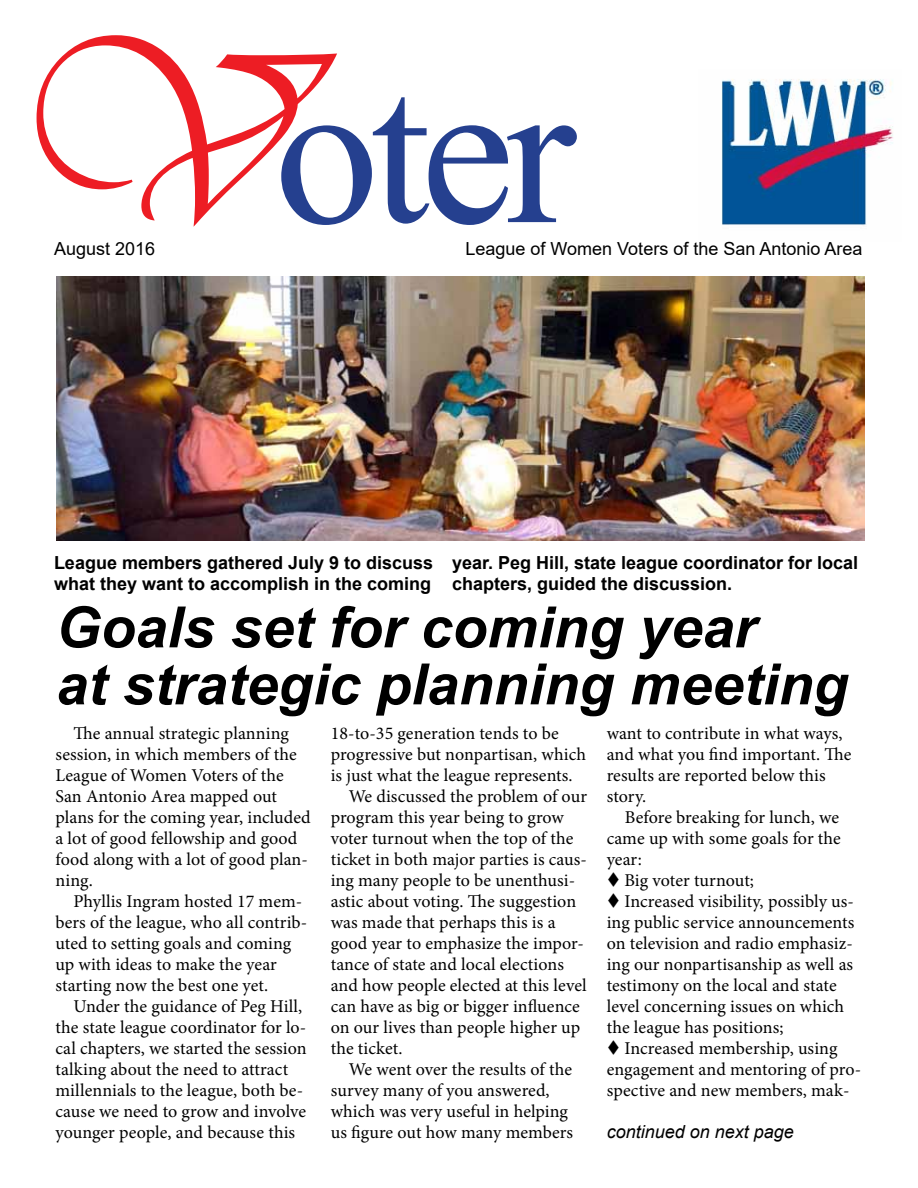
<style>
.page{position:relative;width:918px;height:1188px;background:#fff}
.page>*{position:absolute;margin:0;border:0;box-sizing:border-box;transform-origin:0 0}
.t1{font:255px "Vivaldii";color:#ed1d24}
.t2{font:210px "Times New Roman";color:#25408f}
.t3{font:italic 700 57px/57px "Arial";color:#000}
.t4{font:18px/21px "Minion Pro";color:#000}
.t5{font:700 18px/21.6px "Arial";color:#000}
.t6{font:18px "Arial";color:#000}
.t7{font:italic 18px "Arial";color:#000}
</style>
<div class="page">
<img style="left:721px;top:79px;width:172px;height:146px">
<img style="left:56px;top:276px;width:809px;height:265px">
<h1 class="t1" style="left:0;top:-6px;width:295px">V</h1>
<p class="t6" style="left:54px;top:236px;width:103px">August 2016</p>
<h2 class="t2" style="left:274px;top:4px;width:303px">oter</h2>
<p class="t6" style="left:466px;top:236px;width:398px">League of Women Voters of the San Antonio Area</p>
<p class="t5" style="left:54px;top:552px;width:381px">League members gathered July 9 to discuss what they want to accomplish in the coming</p>
<p class="t5" style="left:452px;top:552px;width:408px">year. Peg Hill, state league coordinator for local chapters, guided the discussion.</p>
<h3 class="t3" style="left:56px;top:601px;width:793px">Goals set for coming year<br>at strategic planning meeting</h3>
<p class="t4" style="left:55px;top:723px;width:257px;text-indent:18px">The annual strategic planning session, in which members of the<br>League of Women Voters of the<br>San Antonio Area mapped out plans for the coming year, included a lot of good fellowship and good food along with a lot of good plan&shy;ning.</p>
<p class="t4" style="left:55px;top:891px;width:253px;text-indent:18px">Phyllis Ingram hosted 17 mem&shy;bers of the league, who all contrib&shy;uted to setting goals and coming up with ideas to make the year starting now the best one yet.</p>
<p class="t4" style="left:55px;top:996px;width:253px;text-indent:18px">Under the guidance of Peg Hill, the state league coordinator for lo&shy;cal chapters, we started the session talking about the need to attract millennials to the league, both be&shy;cause we need to grow and involve younger people, and because this</p>
<p class="t4" style="left:331px;top:723px;width:230px">18-to-35 generation tends to be</p>
<p class="t4" style="left:331px;top:744px;width:257px">progressive but nonpartisan, which</p>
<p class="t4" style="left:331px;top:765px;width:243px">is just what the league represents.</p>
<p class="t4" style="left:349px;top:786px;width:240px">We discussed the problem of our</p>
<p class="t4" style="left:331px;top:807px;width:235px">program this year being to grow</p>
<p class="t4" style="left:331px;top:828px;width:244px">voter turnout when the top of the</p>
<p class="t4" style="left:331px;top:849px;width:258px">ticket in both major parties is caus-</p>
<p class="t4" style="left:331px;top:870px;width:246px">ing many people to be unenthusi-</p>
<p class="t4" style="left:331px;top:891px;width:247px">astic about voting. The suggestion</p>
<p class="t4" style="left:331px;top:912px;width:226px">was made that perhaps this is a</p>
<p class="t4" style="left:331px;top:933px;width:255px">good year to emphasize the impor-</p>
<p class="t4" style="left:331px;top:954px;width:235px">tance of state and local elections</p>
<p class="t4" style="left:331px;top:975px;width:257px">and how people elected at this level</p>
<p class="t4" style="left:331px;top:996px;width:251px">can have as big or bigger influence</p>
<p class="t4" style="left:331px;top:1017px;width:251px">on our lives than people higher up</p>
<p class="t4" style="left:331px;top:1038px;width:73px">the ticket.</p>
<p class="t4" style="left:349px;top:1059px;width:225px">We went over the results of the</p>
<p class="t4" style="left:331px;top:1080px;width:220px">survey many of you answered,</p>
<p class="t4" style="left:331px;top:1101px;width:239px">which was very useful in helping</p>
<p class="t4" style="left:331px;top:1122px;width:244px">us figure out how many members</p>
<p class="t4" style="left:607px;top:723px;width:246px">want to contribute in what ways, and what you find important. The results are reported below this story.</p>
<p class="t4" style="left:607px;top:807px;width:236px;text-align:justify;text-indent:18px">Before breaking for lunch, we came up with some goals for the year:</p>
<p class="t4" style="left:607px;top:870px;width:149px">▼ Big voter turnout;</p>
<p class="t4" style="left:607px;top:891px;width:249px">▼ Increased visibility, possibly us&shy;ing public service announcements on television and radio emphasiz&shy;ing our nonpartisanship as well as testimony on the local and state level concerning issues on which the league has positions;</p>
<p class="t4" style="left:607px;top:1038px;width:256px">▼ Increased membership, using engagement and mentoring of pro&shy;spective and new members, mak-</p>
<p class="t7" style="left:607px;top:1120px;width:189px">continued on next page</p>
</div>
